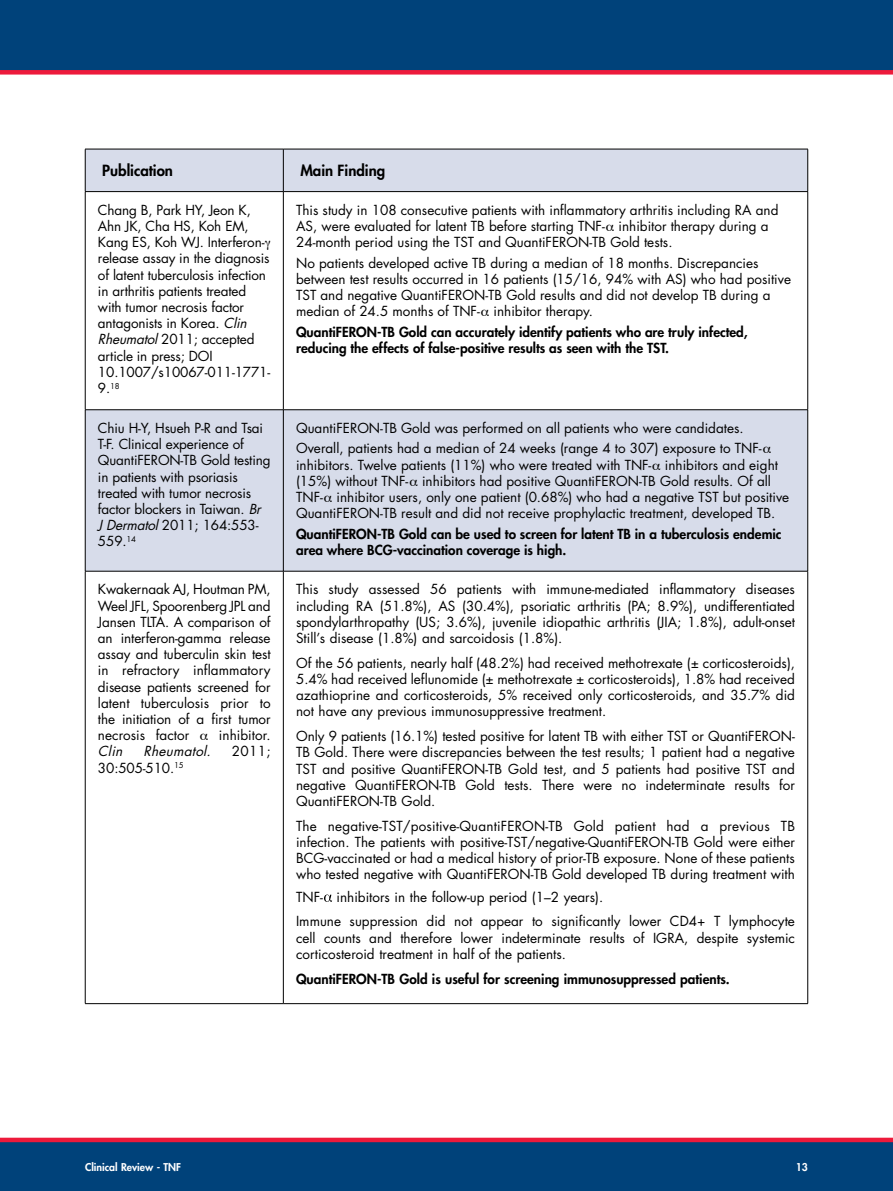
<style>
.page{position:relative;width:893px;height:1191px;background:#fff}
.page>*{position:absolute;margin:0;border:0;box-sizing:border-box;transform-origin:0 0}
.t1{font:800 15px "Futura";color:#000}
.t2{font:13.5px/16.2px "Futura";color:#000}
.t3{font:800 13.5px/16.2px "Futura";color:#000}
.t4{font:italic 13.5px "Futura";color:#000}
.t5{font:800 10.5px "Futura";color:#fff}
.s1{font-style:italic}
</style>
<div class="page">
<div style="left:0;top:0;width:893px;height:72px;background:#00427a"></div>
<div style="left:0;top:1140px;width:893px;height:51px;background:#00427a"></div>
<div style="left:0;top:70px;width:893px;height:5px;background:#ed1a3b"></div>
<div style="left:0;top:1137px;width:893px;height:5px;background:#ed1a3b"></div>
<svg style="left:86px;top:150px;width:721px;height:421px"></svg>
<hr style="left:85px;top:149px;width:198px;height:1px;background:#000">
<hr style="left:85px;top:149px;width:1px;height:42px;background:#000">
<hr style="left:283px;top:149px;width:525px;height:1px;background:#000">
<hr style="left:807px;top:149px;width:1px;height:42px;background:#000">
<hr style="left:85px;top:191px;width:198px;height:1px;background:#000">
<hr style="left:85px;top:192px;width:1px;height:217px;background:#000">
<hr style="left:283px;top:191px;width:525px;height:1px;background:#000">
<hr style="left:283px;top:192px;width:1px;height:217px;background:#000">
<hr style="left:807px;top:192px;width:1px;height:217px;background:#000">
<hr style="left:85px;top:409px;width:198px;height:1px;background:#000">
<hr style="left:85px;top:410px;width:1px;height:161px;background:#000">
<hr style="left:283px;top:409px;width:525px;height:1px;background:#000">
<hr style="left:283px;top:410px;width:1px;height:161px;background:#000">
<hr style="left:807px;top:410px;width:1px;height:161px;background:#000">
<hr style="left:85px;top:571px;width:198px;height:1px;background:#000">
<hr style="left:85px;top:571px;width:1px;height:432px;background:#000">
<hr style="left:283px;top:571px;width:525px;height:1px;background:#000">
<hr style="left:283px;top:571px;width:1px;height:432px;background:#000">
<hr style="left:807px;top:571px;width:1px;height:432px;background:#000">
<hr style="left:283px;top:149px;width:1px;height:42px;background:#000">
<hr style="left:85px;top:1003px;width:198px;height:1px;background:#000">
<hr style="left:283px;top:1003px;width:525px;height:1px;background:#000">
<svg style="left:324px;top:894px;width:8px;height:8px"></svg>
<svg style="left:265px;top:241px;width:5px;height:9px"></svg>
<svg style="left:606px;top:225px;width:8px;height:6px"></svg>
<svg style="left:481px;top:310px;width:8px;height:6px"></svg>
<svg style="left:763px;top:447px;width:8px;height:6px"></svg>
<svg style="left:653px;top:463px;width:7px;height:7px"></svg>
<svg style="left:410px;top:479px;width:7px;height:7px"></svg>
<svg style="left:324px;top:496px;width:8px;height:6px"></svg>
<p class="t1" style="left:102px;top:161px;width:72px">Publication</p>
<p class="t1" style="left:300px;top:161px;width:86px">Main Finding</p>
<p class="t2" style="left:98px;top:202px;width:174px">Chang B, Park HY, Jeon K,<br>Ahn JK, Cha HS, Koh EM,<br>Kang ES, Koh WJ. Interferon&shy;release assay in the diagnosis of latent tuberculosis infection in arthritis patients treated with tumor necrosis factor antagonists in Korea. <span class="s1">Clin<br>Rheumatol</span>2011; accepted article in press; DOI<br>10.1007/s10067-011-1771-<br>9.<sup>18</sup></p>
<p class="t2" style="left:296px;top:202px;width:484px">This study in 108 consecutive patients with inflammatory arthritis including RA and<br>AS, were evaluated for latent TB before starting TNF- inhibitor therapy during a<br>24-month period using the TST and QuantiFERON-TB Gold tests.</p>
<p class="t2" style="left:296px;top:255px;width:496px">No patients developed active TB during a median of 18 months. Discrepancies between test results occurred in 16 patients (15/16, 94% with AS) who had positive TST and negative QuantiFERON-TB Gold results and did not develop TB during a median of 24.5 months of TNF- inhibitor therapy.</p>
<p class="t3" style="left:296px;top:324px;width:453px">QuantiFERON-TB Gold can accurately identify patients who are truly infected, reducing the effects of false-positive results as seen with the TST.</p>
<p class="t2" style="left:98px;top:420px;width:174px">Chiu H-Y, Hsueh P-R and Tsai<br>T-F. Clinical experience of<br>QuantiFERON-TB Gold testing in patients with psoriasis treated with tumor necrosis factor blockers in Taiwan. <span class="s1">Br<br>J Dermatol</span>2011; 164:553-<br>559.<sup>14</sup></p>
<p class="t2" style="left:296px;top:418px;width:467px;line-height:20.4px">QuantiFERON-TB Gold was performed on all patients who were candidates.<br>Overall, patients had a median of 24 weeks (range 4 to 307) exposure to TNF-</p>
<p class="t2" style="left:296px;top:457px;width:495px">inhibitors. Twelve patients (11%) who were treated with TNF- inhibitors and eight (15%) without TNF- inhibitors had positive QuantiFERON-TB Gold results. Of all TNF- inhibitor users, only one patient (0.68%) who had a negative TST but positive QuantiFERON-TB result and did not receive prophylactic treatment, developed TB.</p>
<p class="t3" style="left:296px;top:525px;width:487px">QuantiFERON-TB Gold can be used to screen for latent TB in a tuberculosis endemic area where BCG-vaccination coverage is high.</p>
<p class="t2" style="left:98px;top:581px;width:174px;text-align:justify">Kwakernaak AJ, Houtman PM, Weel JFL, Spoorenberg JPL and Jansen TLTA. A comparison of an interferon-gamma release assay and tuberculin skin test in refractory inflammatory disease patients screened for latent tuberculosis prior to the initiation of a first tumor necrosis factor</p>
<p class="t2" style="left:219px;top:727px;width:53px">inhibitor.</p>
<p class="t4" style="left:98px;top:743px;width:30px">Clin</p>
<p class="t4" style="left:143px;top:743px;width:73px">Rheumatol.</p>
<p class="t2" style="left:232px;top:743px;width:40px">2011;</p>
<p class="t2" style="left:98px;top:759px;width:87px">30:505-510.<sup>15</sup></p>
<p class="t2" style="left:296px;top:581px;width:500px;text-align:justify">This study assessed 56 patients with immune-mediated inflammatory diseases including RA (51.8%), AS (30.4%), psoriatic arthritis (PA; 8.9%), undifferentiated spondylarthropathy (US; 3.6%), juvenile idiopathic arthritis (JIA; 1.8%), adult-onset Still’s disease (1.8%) and sarcoidosis (1.8%).</p>
<p class="t2" style="left:296px;top:655px;width:500px;text-align:justify">Of the 56 patients, nearly half (48.2%) had received methotrexate (± corticosteroids), 5.4% had received leflunomide (± methotrexate ± corticosteroids), 1.8% had received azathioprine and corticosteroids, 5% received only corticosteroids, and 35.7% did not have any previous immunosuppressive treatment.</p>
<p class="t2" style="left:296px;top:728px;width:500px;text-align:justify">Only 9 patients (16.1%) tested positive for latent TB with either TST or QuantiFERON-TB Gold. There were discrepancies between the test results; 1 patient had a negative TST and positive QuantiFERON-TB Gold test, and 5 patients had positive TST and negative QuantiFERON-TB Gold tests. There were no indeterminate results for QuantiFERON-TB Gold.</p>
<p class="t2" style="left:296px;top:817px;width:500px;text-align:justify">The negative-TST/positive-QuantiFERON-TB Gold patient had a previous TB infection. The patients with positive-TST/negative-QuantiFERON-TB Gold were either BCG-vaccinated or had a medical history of prior-TB exposure. None of these patients who tested negative with QuantiFERON-TB Gold developed TB during treatment with</p>
<p class="t2" style="left:296px;top:884px;width:500px;line-height:24.8px">TNF- inhibitors in the follow-up period (1–2 years).<br>Immune suppression did not appear to significantly lower CD4+ T lymphocyte</p>
<p class="t2" style="left:296px;top:929px;width:500px">cell counts and therefore lower indeterminate results of IGRA, despite systemic corticosteroid treatment in half of the patients.</p>
<p class="t3" style="left:296px;top:970px;width:435px">QuantiFERON-TB Gold is useful for screening immunosuppressed patients.</p>
<p class="t5" style="left:85px;top:1160px;width:98px">Clinical Review - TNF</p>
<p class="t5" style="left:796px;top:1160px;width:14px">13</p>
</div>
